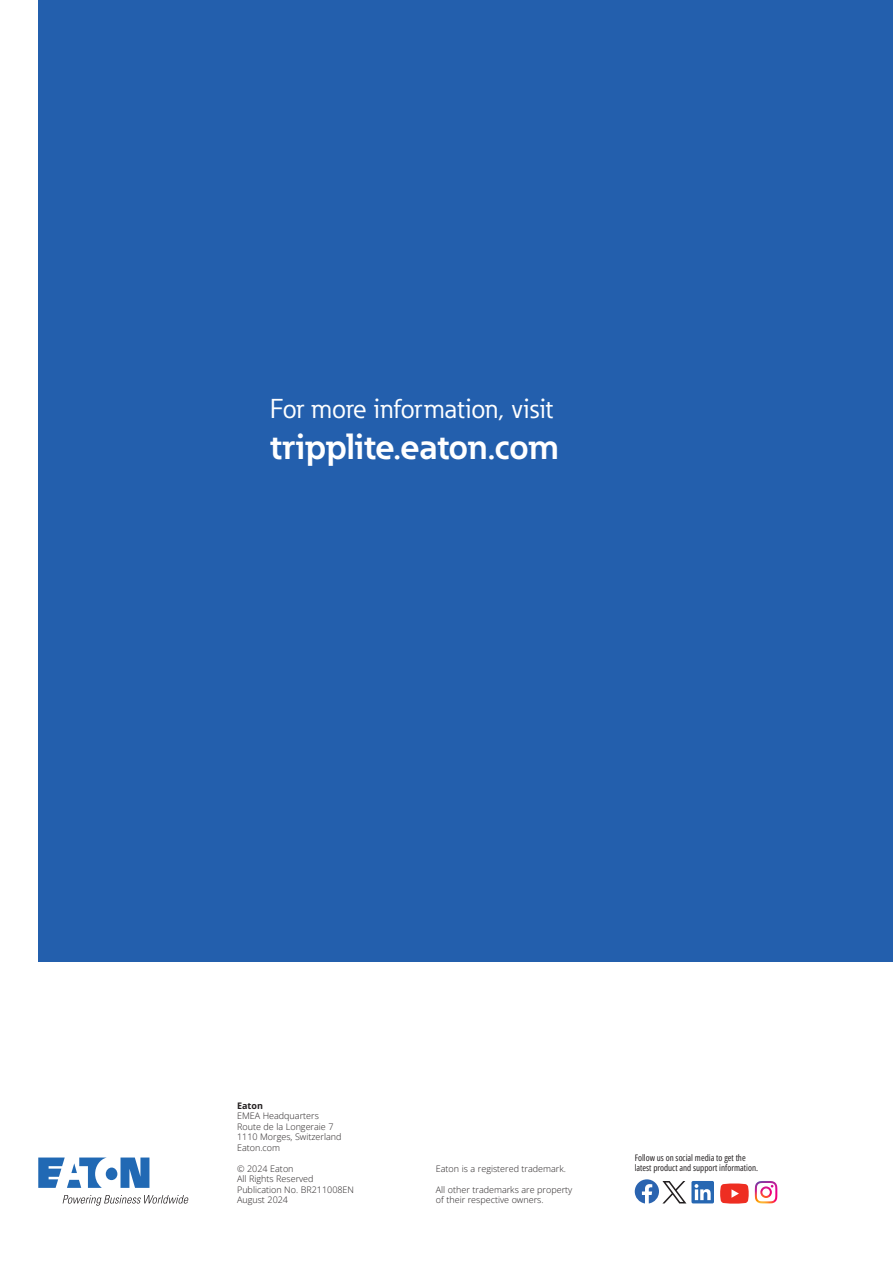
<style>
.page{position:relative;width:893px;height:1263px;background:#fff}
.page>*{position:absolute;margin:0;border:0;box-sizing:border-box;transform-origin:0 0}
._11_Contact_CTA_Eaton_Bold___ADJ_Size_Col{font:700 36px "Eaton";letter-spacing:-.015em;color:#fff}
.t1{font:27px "Eaton";letter-spacing:.01em;color:#fff}
.t2{font:300 9px/10.5px "Open Sans";color:#231f20}
.t3{font:9px/10.5px "Open Sans Condensed";color:#231f20}
.t4{font:700 9px "Open Sans";color:#231f20}
</style>
<div class="page">
<div style="left:38px;top:0;width:855px;height:962px;background:#235fad"></div>
<svg style="left:38px;top:1157px;width:111px;height:31px"></svg>
<svg style="left:63px;top:1195px;width:126px;height:11px"></svg>
<div style="left:691px;top:1181px;width:23px;height:22px;background:#2767b2;border-radius:2px"></div>
<svg style="left:695px;top:1184px;width:16px;height:16px"></svg>
<svg style="left:720px;top:1183px;width:29px;height:20px"></svg>
<svg style="left:635px;top:1179px;width:51px;height:24px"></svg>
<img style="left:755px;top:1181px;width:22px;height:22px">
<p class="t1" style="left:270px;top:392px;width:285px">For more information, visit</p>
<p class="_11_Contact_CTA_Eaton_Bold___ADJ_Size_Col" style="left:270px;top:424px;width:290px">tripplite.eaton.com</p>
<p class="t4" style="left:237px;top:1099px;width:27px">Eaton</p>
<p class="t2" style="left:237px;top:1111px;width:106px">EMEA Headquarters<br>Route de la Longeraie 7<br>1110 Morges, Switzerland<br>Eaton.com</p>
<p class="t2" style="left:237px;top:1163px;width:119px">© 2024 Eaton<br>All Rights Reserved<br>Publication No. BR211008EN<br>August 2024</p>
<p class="t2" style="left:436px;top:1163px;width:132px">Eaton is a registered trademark.</p>
<p class="t2" style="left:436px;top:1184px;width:138px">All other trademarks are property of their respective owners.</p>
<p class="t3" style="left:635px;top:1152px;width:125px">Follow us on social media to get the latest product and support information.</p>
</div>
